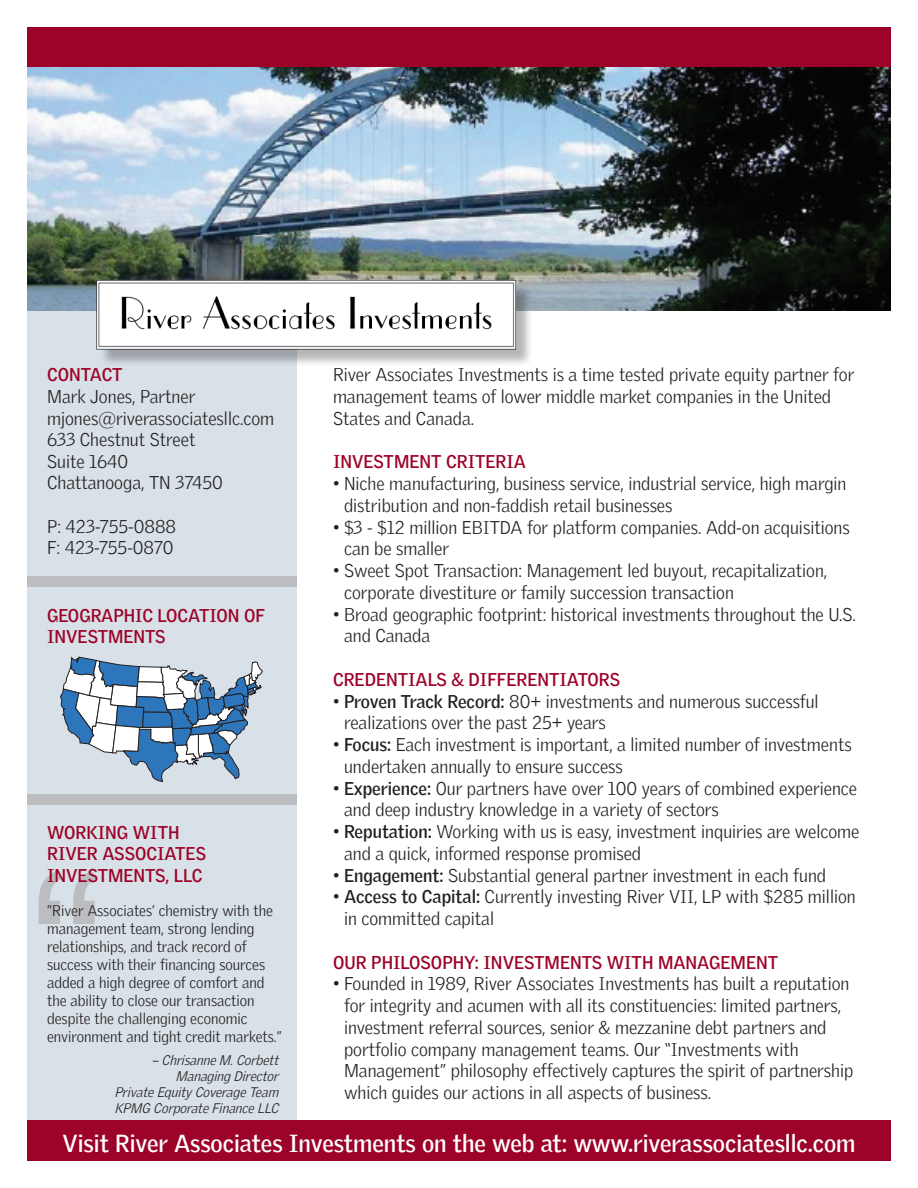
<style>
.page{position:relative;width:918px;height:1188px;background:#fff}
.page>*{position:absolute;margin:0;border:0;box-sizing:border-box;transform-origin:0 0}
.t1{font:228px "Arial";color:#bcbdc0}
.t2{font:700 24px "Griffith Gothic";color:#fff}
.t3{font:300 18px/21.8px "Griffith Gothic";color:#231f20}
.t4{font:700 18px/21.6px "Griffith Gothic";color:#9d0228}
.t5{font:300 15px/18px "Griffith Gothic";color:#231f20}
.t6{font:italic 300 13.5px "Griffith Gothic";color:#231f20}
.s1{font-weight:700}
</style>
<div class="page">
<div style="left:27px;top:295px;width:270px;height:866px;background:#d8e1e7"></div>
<div style="left:27px;top:27px;width:864px;height:41px;background:#9d0228"></div>
<div style="left:27px;top:1120px;width:864px;height:41px;background:#9d0228"></div>
<img style="left:27px;top:68px;width:864px;height:242px">
<div style="left:27px;top:577px;width:270px;height:10px;background:#bcbdc0"></div>
<div style="left:27px;top:794px;width:270px;height:10px;background:#bcbdc0"></div>
<svg style="left:60px;top:657px;width:203px;height:125px"></svg>
<div style="left:100px;top:283px;width:433px;height:84px;background:#231f20;opacity:.33"></div>
<img style="left:81px;top:269px;width:448px;height:88px">
<p class="t3" style="left:333px;top:364px;width:523px">River Associates Investments is a time tested private equity partner for management teams of lower middle market companies in the United<br>States and Canada.</p>
<p class="t4" style="left:333px;top:451px;width:195px">INVESTMENT CRITERIA</p>
<p class="t3" style="left:344px;top:472px;width:504px;text-indent:-11px">• Niche manufacturing, business service, industrial service, high margin distribution and non-faddish retail businesses</p>
<p class="t3" style="left:344px;top:516px;width:507px;text-indent:-11px">• $3 - $12 million EBITDA for platform companies. Add-on acquisitions can be smaller</p>
<p class="t3" style="left:344px;top:559px;width:485px;text-indent:-11px">• Sweet Spot Transaction: Management led buyout, recapitalization, corporate divestiture or family succession transaction</p>
<p class="t3" style="left:344px;top:603px;width:513px;text-indent:-11px">• Broad geographic footprint: historical investments throughout the U.S. and Canada</p>
<p class="t4" style="left:333px;top:668px;width:289px">CREDENTIALS &amp; DIFFERENTIATORS</p>
<p class="t3" style="left:344px;top:690px;width:476px;text-indent:-11px">• <span class="s1">Proven Track Record:</span> 80+ investments and numerous successful realizations over the past 25+ years</p>
<p class="t3" style="left:344px;top:733px;width:509px;text-indent:-11px">• <span class="s1">Focus:</span> Each investment is important, a limited number of investments undertaken annually to ensure success</p>
<p class="t3" style="left:344px;top:777px;width:515px;text-indent:-11px">• <span class="s1">Experience:</span> Our partners have over 100 years of combined experience and deep industry knowledge in a variety of sectors</p>
<p class="t3" style="left:344px;top:820px;width:517px;text-indent:-11px">• <span class="s1">Reputation:</span> Working with us is easy, investment inquiries are welcome and a quick, informed response promised</p>
<p class="t3" style="left:333px;top:864px;width:495px">• <span class="s1">Engagement:</span> Substantial general partner investment in each fund</p>
<p class="t3" style="left:344px;top:886px;width:513px;text-indent:-11px">• <span class="s1">Access to Capital:</span> Currently investing River VII, LP with $285 million in committed capital</p>
<p class="t4" style="left:333px;top:951px;width:447px">OUR PHILOSOPHY: INVESTMENTS WITH MANAGEMENT</p>
<p class="t3" style="left:344px;top:973px;width:511px;text-indent:-11px">• Founded in 1989, River Associates Investments has built a reputation for integrity and acumen with all its constituencies: limited partners, investment referral sources, senior &amp; mezzanine debt partners and portfolio company management teams. Our “Investments with Management” philosophy effectively captures the spirit of partnership which guides our actions in all aspects of business.</p>
<p class="t4" style="left:47px;top:364px;width:77px">CONTACT</p>
<p class="t3" style="left:47px;top:385px;width:150px">Mark Jones, Partner</p>
<p class="t3" style="left:47px;top:407px;width:229px">mjones@riverassociatesllc.com</p>
<p class="t3" style="left:47px;top:429px;width:150px">633 Chestnut Street</p>
<p class="t3" style="left:47px;top:450px;width:83px">Suite 1640</p>
<p class="t3" style="left:47px;top:472px;width:177px">Chattanooga, TN 37450</p>
<p class="t3" style="left:47px;top:515px;width:131px">P: 423-755-0888</p>
<p class="t3" style="left:47px;top:537px;width:128px">F: 423-755-0870</p>
<p class="t4" style="left:47px;top:604px;width:219px">GEOGRAPHIC LOCATION OF<br>INVESTMENTS</p>
<p class="t4" style="left:47px;top:821px;width:134px">WORKING WITH</p>
<p class="t4" style="left:47px;top:843px;width:161px">RIVER ASSOCIATES</p>
<p class="t4" style="left:47px;top:864px;width:157px">INVESTMENTS, LLC</p>
<p class="t5" style="left:47px;top:901px;width:228px">”River Associates’ chemistry with the management team, strong lending</p>
<p class="t5" style="left:47px;top:937px;width:201px">relationships, and track record of</p>
<p class="t5" style="left:47px;top:955px;width:220px">success with their financing sources added a high degree of comfort and</p>
<p class="t5" style="left:47px;top:991px;width:209px">the ability to close our transaction despite the challenging economic</p>
<p class="t5" style="left:47px;top:1027px;width:236px">environment and tight credit markets.”</p>
<p class="t6" style="left:151px;top:1052px;width:132px">–ChrisanneM.Corbett</p>
<p class="t6" style="left:176px;top:1068px;width:108px">ManagingDirector</p>
<p class="t6" style="left:115px;top:1084px;width:169px">PrivateEquityCoverageTeam</p>
<p class="t6" style="left:115px;top:1100px;width:169px">KPMG CorporateFinanceLLC</p>
<p class="t2" style="left:62px;top:1129px;width:795px">Visit River Associates Investments on the web at: www.riverassociatesllc.com</p>
<p class="t1" style="left:29px;top:807px;width:77px">“</p>
</div>
